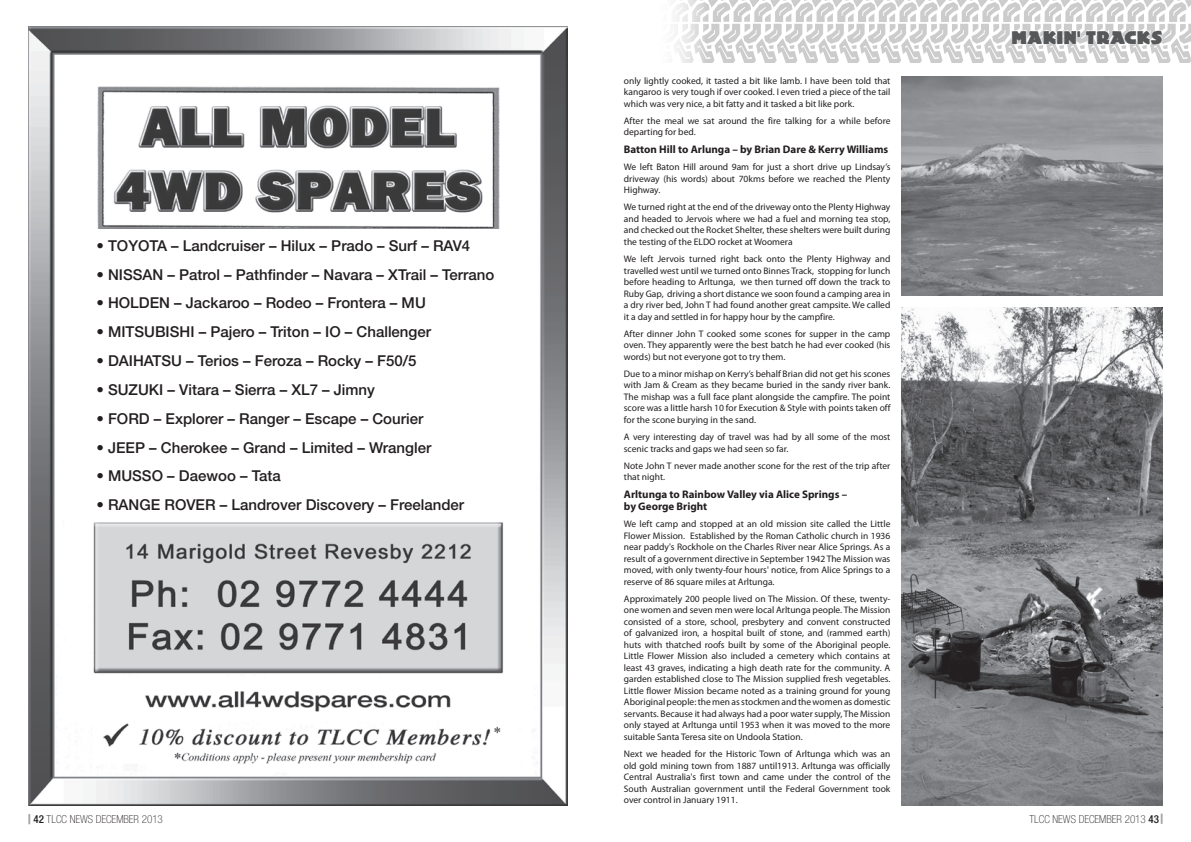
<style>
.page{position:relative;width:1191px;height:842px;background:#fff}
.page>*{position:absolute;margin:0;border:0;box-sizing:border-box;transform-origin:0 0}
.t1{font:18px "Publicity Gothic ICG Solid";color:#57585a}
.t2{font:500 15px "Helvetica Neue";color:#231f20}
.t3{font:700 11px/12px "Myriad Pro";color:#231f20}
.t4{font:100 condensed 11px "Helvetica Neue";color:#231f20}
.t5{font:9.5px/11.5px "Myriad Pro";color:#231f20;text-align:justify}
.s1{font-weight:500}
</style>
<div class="page">
<img style="left:28px;top:27px;width:539px;height:779px">
<div style="left:57px;top:229px;width:479px;height:291px;background:#fff"></div>
<svg style="left:28px;top:814px;width:2px;height:10px"></svg>
<svg style="left:1160px;top:814px;width:2px;height:10px"></svg>
<svg style="left:676px;top:0;width:515px;height:62px"></svg>
<img style="left:901px;top:307px;width:261px;height:498px">
<img style="left:901px;top:77px;width:261px;height:219px">
<h2 class="t2" style="left:96px;top:236px;width:375px">• TOYOTA – Landcruiser – Hilux – Prado – Surf – RAV4</h2>
<h2 class="t2" style="left:96px;top:265px;width:399px">• NISSAN – Patrol – Pathfinder – Navara – XTrail – Terrano</h2>
<h2 class="t2" style="left:96px;top:294px;width:331px">• HOLDEN – Jackaroo – Rodeo – Frontera – MU</h2>
<h2 class="t2" style="left:96px;top:323px;width:336px">• MITSUBISHI – Pajero – Triton – IO – Challenger</h2>
<h2 class="t2" style="left:96px;top:352px;width:321px">• DAIHATSU – Terios – Feroza – Rocky – F50/5</h2>
<h2 class="t2" style="left:96px;top:381px;width:280px">• SUZUKI – Vitara – Sierra – XL7 – Jimny</h2>
<h2 class="t2" style="left:96px;top:409px;width:328px">• FORD – Explorer – Ranger – Escape – Courier</h2>
<h2 class="t2" style="left:96px;top:438px;width:336px">• JEEP – Cherokee – Grand – Limited – Wrangler</h2>
<h2 class="t2" style="left:96px;top:467px;width:186px">• MUSSO – Daewoo – Tata</h2>
<h2 class="t2" style="left:96px;top:496px;width:369px">• RANGE ROVER – Landrover Discovery – Freelander</h2>
<p class="t5" style="left:624px;top:75px;width:268px">only lightly cooked, it tasted a bit like lamb. I have been told that kangaroo is very tough if over cooked. I even tried a piece of the tail which was very nice, a bit fatty and it tasked a bit like pork.</p>
<p class="t5" style="left:624px;top:115px;width:268px">After the meal we sat around the fire talking for a while before departing for bed.</p>
<p class="t3" style="left:624px;top:143px;width:266px">Batton Hill to Arlunga – by Brian Dare &amp; Kerry Williams</p>
<p class="t5" style="left:624px;top:161px;width:268px">We left Baton Hill around 9am for just a short drive up Lindsay’s driveway (his words) about 70kms before we reached the Plenty Highway.</p>
<p class="t5" style="left:624px;top:202px;width:268px">We turned right at the end of the driveway onto the Plenty Highway and headed to Jervois where we had a fuel and morning tea stop, and checked out the Rocket Shelter, these shelters were built during the testing of the ELDO rocket at Woomera</p>
<p class="t5" style="left:624px;top:253px;width:268px">We left Jervois turned right back onto the Plenty Highway and travelled west until we turned onto Binnes Track, stopping for lunch before heading to Arltunga, we then turned off down the track to Ruby Gap, driving a short distance we soon found a camping area in a dry river bed, John T had found another great campsite. We called it a day and settled in for happy hour by the campfire.</p>
<p class="t5" style="left:624px;top:328px;width:268px">After dinner John T cooked some scones for supper in the camp oven. They apparently were the best batch he had ever cooked (his words) but not everyone got to try them.</p>
<p class="t5" style="left:624px;top:368px;width:268px">Due to a minor mishap on Kerry’s behalf Brian did not get his scones with Jam &amp; Cream as they became buried in the sandy river bank.<br>The mishap was a full face plant alongside the campfire. The point score was a little harsh 10 for Execution &amp; Style with points taken off for the scone burying in the sand.</p>
<p class="t5" style="left:624px;top:431px;width:268px">A very interesting day of travel was had by all some of the most scenic tracks and gaps we had seen so far.</p>
<p class="t5" style="left:624px;top:460px;width:268px">Note John T never made another scone for the rest of the trip after that night.</p>
<p class="t3" style="left:624px;top:488px;width:225px">Arltunga to Rainbow Valley via Alice Springs – by George Bright</p>
<p class="t5" style="left:624px;top:518px;width:268px">We left camp and stopped at an old mission site called the Little Flower Mission. Established by the Roman Catholic church in 1936 near paddy's Rockhole on the Charles River near Alice Springs. As a result of a government directive in September 1942 The Mission was moved, with only twenty-four hours' notice, from Alice Springs to a reserve of 86 square miles at Arltunga.</p>
<p class="t5" style="left:624px;top:593px;width:268px">Approximately 200 people lived on The Mission. Of these, twenty&shy;one women and seven men were local Arltunga people. The Mission consisted of a store, school, presbytery and convent constructed of galvanized iron, a hospital built of stone, and (rammed earth) huts with thatched roofs built by some of the Aboriginal people.<br>Little Flower Mission also included a cemetery which contains at least 43 graves, indicating a high death rate for the community. A garden established close to The Mission supplied fresh vegetables.<br>Little flower Mission became noted as a training ground for young Aboriginal people: the men as stockmen and the women as domestic servants. Because it had always had a poor water supply, The Mission only stayed at Arltunga until 1953 when it was moved to the more suitable Santa Teresa site on Undoola Station.</p>
<p class="t5" style="left:624px;top:748px;width:268px">Next we headed for the Historic Town of Arltunga which was an old gold mining town from 1887 until1913. Arltunga was officially Central Australia's first town and came under the control of the South Australian government until the Federal Government took over control in January 1911.</p>
<h1 class="t1" style="left:1011px;top:25px;width:153px">MAKIN' TRACKS</h1>
<p class="t4" style="left:33px;top:812px;width:131px"><span class="s1">42</span> TLCC NEWS DECEMBER 2013</p>
<p class="t4" style="left:1029px;top:812px;width:131px">TLCC NEWS DECEMBER 2013 <span class="s1">43</span></p>
</div>
